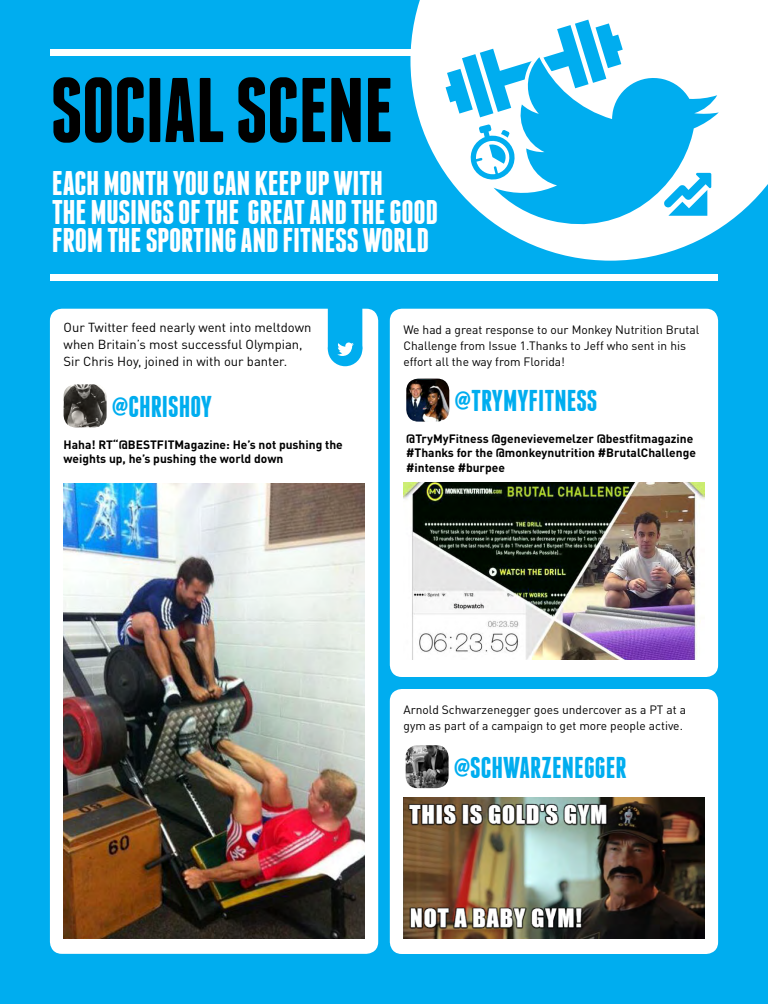
<style>
.page{position:relative;width:768px;height:1004px;background:#00adef}
.page>*{position:absolute;margin:0;border:0;box-sizing:border-box;transform-origin:0 0}
.t1{font:700 91.6px "Franchise";letter-spacing:-.01em;color:#000}
.t2{font:700 34.1px/28.7px "Franchise";letter-spacing:-.01em;color:#fff}
.t3{font:700 30px "Franchise";color:#00adef}
.t4{font:13px/17px "DINOT";color:#000}
.t5{font:12px/16px "DINOT";color:#000}
.t6{font:700 12px/14.4px "DINOT";color:#000}
</style>
<div class="page">
<svg style="left:410px;top:0;width:358px;height:261px;fill:#fff"></svg>
<div style="left:50px;top:49px;width:375px;height:6px;background:#fff"></div>
<div style="left:50px;top:274px;width:668px;height:7px;background:#fff"></div>
<svg style="left:446px;top:20px;width:177px;height:97px"></svg>
<svg style="left:467px;top:44px;width:266px;height:203px;fill:#fff"></svg>
<svg style="left:494px;top:57px;width:225px;height:181px"></svg>
<div style="left:50px;top:309px;width:328px;height:645px;background:#fff;border-radius:12px"></div>
<div style="left:390px;top:309px;width:328px;height:368px;background:#fff;border-radius:12px"></div>
<div style="left:390px;top:689px;width:328px;height:265px;background:#fff;border-radius:12px"></div>
<svg style="left:328px;top:309px;width:34px;height:57px;background:#20b7f1"></svg>
<img style="left:64px;top:384px;width:43px;height:43px">
<img style="left:406px;top:379px;width:43px;height:43px">
<img style="left:406px;top:745px;width:43px;height:43px">
<img style="left:64px;top:483px;width:301px;height:455px">
<img style="left:404px;top:483px;width:300px;height:176px">
<img style="left:404px;top:797px;width:300px;height:141px">
<h1 class="t1" style="left:51px;top:67px;width:345px">SOCIAL SCENE</h1>
<h2 class="t2" style="left:52px;top:169px;width:388px">EACH MONTH YOU CAN KEEP UP WITH<br>THE MUSINGS OF THE GREAT AND THE GOOD<br>FROM THE SPORTING AND FITNESS WORLD</h2>
<p class="t4" style="left:64px;top:318px;width:249px">Our Twitter feed nearly went into meltdown when Britain’s most successful Olympian,<br>Sir Chris Hoy, joined in with our banter.</p>
<p class="t5" style="left:403px;top:322px;width:297px">We had a great response to our Monkey Nutrition Brutal<br>Challenge from Issue 1.Thanks to Jeff who sent in his effort all the way from Florida!</p>
<h3 class="t3" style="left:112px;top:392px;width:101px">@CHRISHOY</h3>
<h3 class="t3" style="left:455px;top:387px;width:144px">@TRYMYFITNESS</h3>
<p class="t6" style="left:64px;top:437px;width:281px">Haha! RT“@BESTFITMagazine: He’s not pushing the weights up, he’s pushing the world down</p>
<p class="t6" style="left:406px;top:431px;width:291px">@TryMyFitness @genevievemelzer @bestfitmagazine #Thanks for the @monkeynutrition #BrutalChallenge #intense #burpee</p>
<p class="t5" style="left:403px;top:702px;width:284px">Arnold Schwarzenegger goes undercover as a PT at a gym as part of a campaign to get more people active.</p>
<h3 class="t3" style="left:454px;top:753px;width:174px">@SCHWARZENEGGER</h3>
</div>
